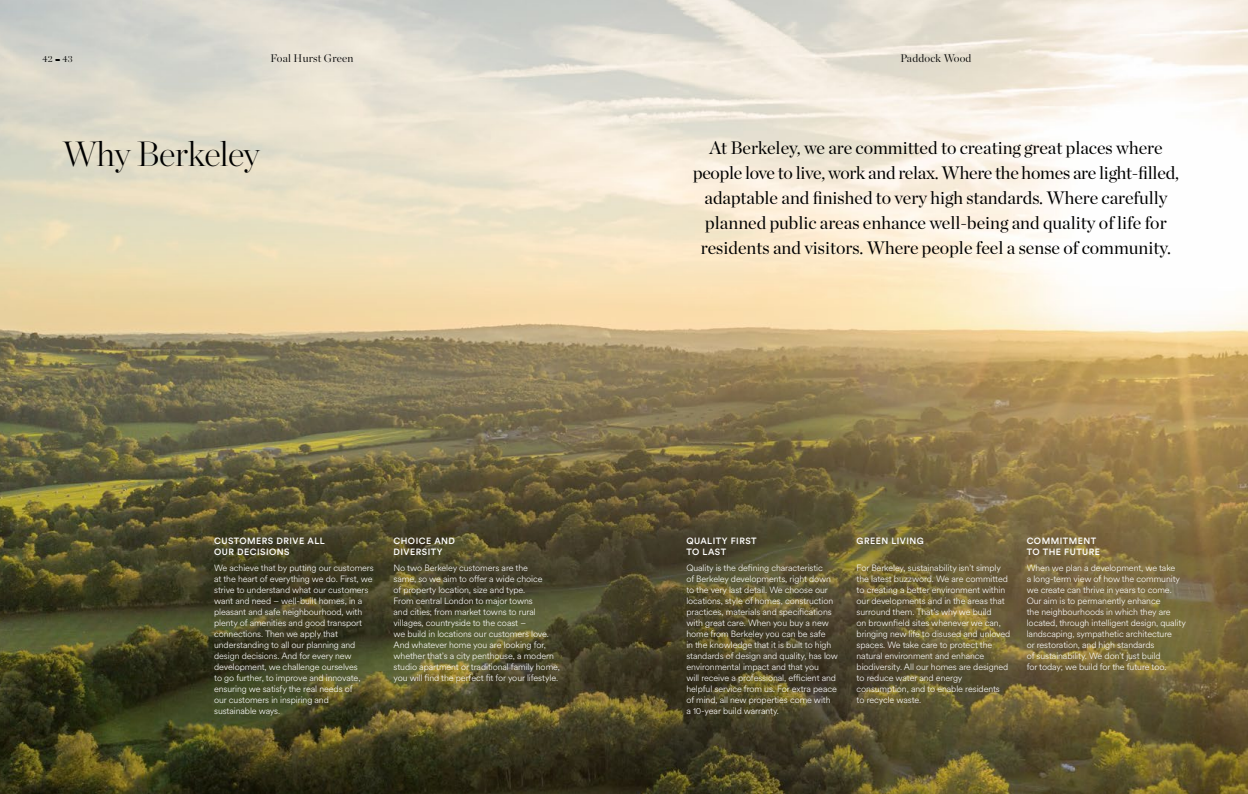
<style>
.page{position:relative;width:1248px;height:794px;background:#fff}
.page>*{position:absolute;margin:0;border:0;box-sizing:border-box;transform-origin:0 0}
.t1{font:200 35px "Chronicle Display";letter-spacing:-.015em;color:#000}
.t2{font:18px/25px "Chronicle Display";color:#000;text-align:center}
.t3{font:300 11px "Chronicle Display";letter-spacing:.02em;color:#000}
.t4{font:300 9px/11px "Circular XX";letter-spacing:-.01em;color:#fff}
.t5{font:500 9px/11px "Circular Std";letter-spacing:.05em;color:#fff}
.t6{font:300 9px "Chronicle Display";color:#000}
.s1{color:#fff}
</style>
<div class="page">
<img style="left:0;top:0;width:1247px;height:794px">
<p class="t6" style="left:43px;top:52px;width:32px">42 – 43</p>
<p class="t3" style="left:270px;top:50px;width:84px">Foal Hurst Green</p>
<p class="t3" style="left:900px;top:50px;width:72px">Paddock Wood</p>
<h1 class="t1" style="left:62px;top:127px;width:199px">Why Berkeley</h1>
<p class="t5" style="left:214px;top:535px;width:112px">CUSTOMERS DRIVE ALL<br>OUR DECISIONS</p>
<p class="t4" style="left:214px;top:562px;width:161px">We achieve that by putting our customers at the heart of everything we do. First, we strive to understand what our customers want and need – well-built homes, in a pleasant and safe neighbourhood, with plenty of amenities and good transport connections. Then we apply that understanding to all our planning and design decisions. And for every new development, we challenge ourselves<br>to go further, to improve and innovate, ensuring we satisfy the real needs of<br>our customers in inspiring and<br>sustainable ways.</p>
<p class="t5" style="left:393px;top:535px;width:63px">CHOICE AND<br>DIVERSITY</p>
<p class="t4" style="left:393px;top:562px;width:168px">No two Berkeley customers are the<br>same, so we aim to offer a wide choice<br>of property location, size and type.<br>From central London to major towns<br>and cities; from market towns to rural villages, countryside to the coast –<br>we build in locations our customers love.<br>And whatever home you are looking for, whether that’s a city penthouse, a modern studio apartment or traditional family home, you will find the perfect fit for your lifestyle.</p>
<p class="t2" style="left:693px;top:134px;width:487px">At Berkeley, we are committed to creating great places where people love to live, work and relax. Where the homes are light<span class="s1">-</span>filled, adaptable and finished to very high standards. Where carefully planned public areas enhance well-being and quality of life for residents and visitors. Where people feel a sense of community.</p>
<p class="t5" style="left:686px;top:535px;width:72px">QUALITY FIRST<br>TO LAST</p>
<p class="t4" style="left:686px;top:562px;width:153px">Quality is the defining characteristic<br>of Berkeley developments, right down to the very last detail. We choose our locations, style of homes, construction practices, materials and specifications with great care. When you buy a new home from Berkeley you can be safe<br>in the knowledge that it is built to high standards of design and quality, has low environmental impact and that you<br>will receive a professional, efficient and helpful service from us. For extra peace of mind, all new properties come with<br>a 10-year build warranty.</p>
<p class="t5" style="left:856px;top:535px;width:69px">GREEN LIVING</p>
<p class="t4" style="left:856px;top:562px;width:155px">For Berkeley, sustainability isn’t simply the latest buzzword. We are committed to creating a better environment within our developments and in the areas that surround them. That’s why we build<br>on brownfield sites whenever we can, bringing new life to disused and unloved spaces. We take care to protect the natural environment and enhance biodiversity. All our homes are designed to reduce water and energy consumption, and to enable residents<br>to recycle waste.</p>
<p class="t5" style="left:1026px;top:535px;width:75px">COMMITMENT<br>TO THE FUTURE</p>
<p class="t4" style="left:1026px;top:562px;width:160px">When we plan a development, we take<br>a long-term view of how the community we create can thrive in years to come.<br>Our aim is to permanently enhance<br>the neighbourhoods in which they are located, through intelligent design, quality landscaping, sympathetic architecture<br>or restoration, and high standards<br>of sustainability. We don’t just build<br>for today; we build for the future too.</p>
</div>
